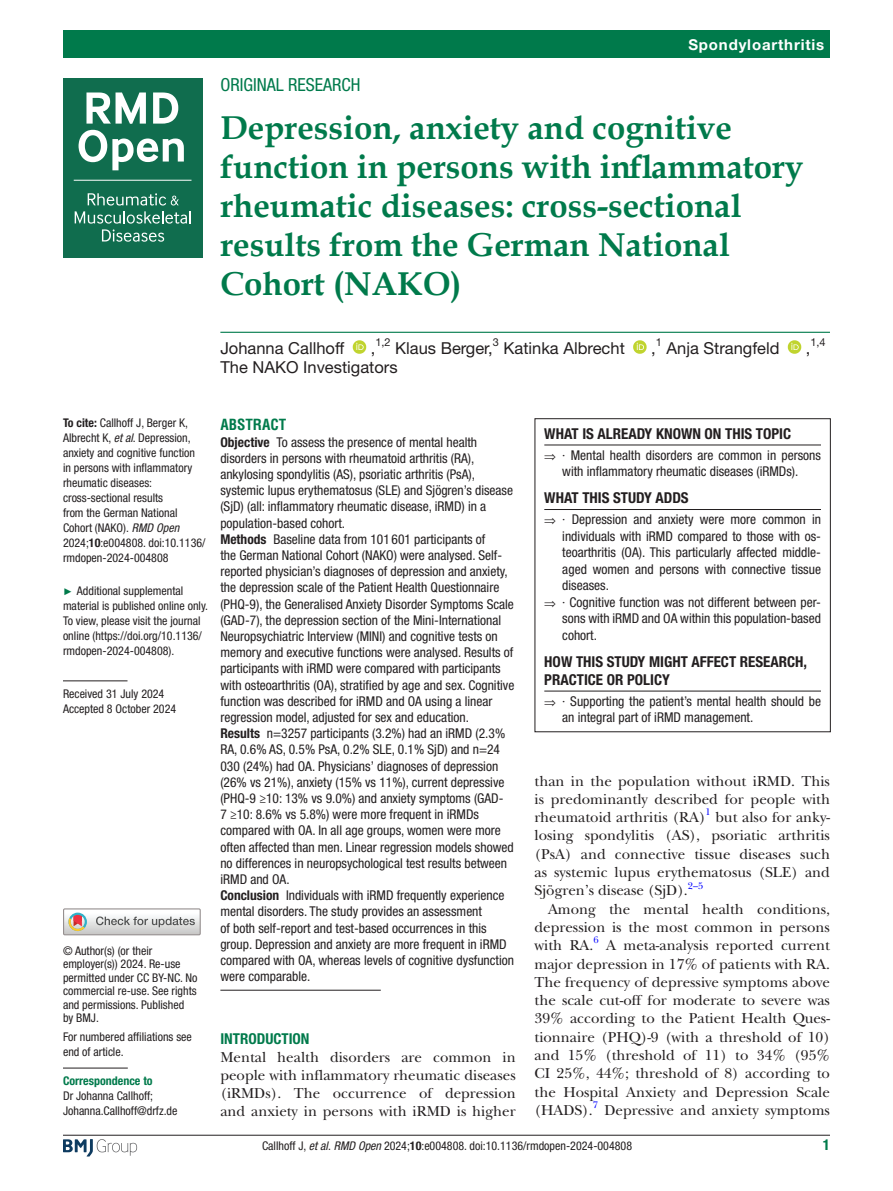
<style>
.page{position:relative;width:893px;height:1191px;background:#fff}
.page>*{position:absolute;margin:0;border:0;box-sizing:border-box;transform-origin:0 0}
.t1{font:700 33px/39px "Book Antiqua";color:#007a4b}
.t2{font:condensed 18px "Helvetica Neue LT Std";color:#007a4b}
.t3{font:16.5px "Helvetica Neue LT Std";color:#231f20}
.t4{font:15px/18.3px "New Baskerville";color:#231f20;text-align:justify}
.t5{font:700 condensed 15px/18px "Helvetica Neue LT Std";color:#231f20}
.t6{font:700 15px "Helvetica Neue LT Std";letter-spacing:.055em;color:#fff}
.t7{font:700 condensed 15px "Helvetica Neue LT Std";color:#007a4b}
.t8{font:700 condensed 15px "Helvetica";color:#007a4b}
.t9{font:condensed 13.5px/16.2px "Helvetica Neue LT Std";color:#231f20}
.t10{font:condensed 12px/15px "Helvetica Neue LT Std";color:#231f20}
.t11{font:700 condensed 12px "Helvetica Neue LT Std";color:#007a4b}
.t12{font:10.95px "Helvetica Neue LT Std";color:#231f20}
.t13{font:9.9px "New Baskerville";color:#00f}
.s1{font-size:16.5px}
.s2{font-weight:700}
.s3{font-style:italic}
.s4{font-family:"Arial";font-stretch:normal;font-size:9.75px;color:#007a4b}
</style>
<div class="page">
<hr style="left:63px;top:1134px;width:767px;height:1px;background:#231f20">
<svg style="left:63px;top:1139px;width:74px;height:17px"></svg>
<hr style="left:220px;top:332px;width:610px;height:1px;background:#007a4b">
<svg style="left:353px;top:340px;width:13px;height:14px"></svg>
<svg style="left:633px;top:340px;width:14px;height:14px"></svg>
<svg style="left:788px;top:340px;width:13px;height:14px"></svg>
<hr style="left:63px;top:680px;width:65px;height:1px;background:#231f20">
<hr style="left:63px;top:1067px;width:65px;height:1px;background:#231f20">
<div style="left:63px;top:908px;width:138px;height:27px;border:1px solid #969090"></div>
<svg style="left:64px;top:909px;width:136px;height:25px"></svg>
<div style="left:63px;top:78px;width:139px;height:179px;background:#106d4e"></div>
<svg style="left:86px;top:92px;width:60px;height:32px"></svg>
<svg style="left:153px;top:92px;width:25px;height:32px"></svg>
<svg style="left:79px;top:130px;width:105px;height:40px"></svg>
<hr style="left:74px;top:180px;width:117px;height:1px;background:#fff">
<svg style="left:88px;top:193px;width:91px;height:12px"></svg>
<svg style="left:75px;top:211px;width:116px;height:31px"></svg>
<div style="left:63px;top:31px;width:767px;height:27px;background:#007a4b"></div>
<hr style="left:220px;top:989px;width:161px;height:1px;background:#231f20">
<hr style="left:544px;top:445px;width:277px;height:1px;background:#231f20">
<hr style="left:544px;top:509px;width:277px;height:1px;background:#231f20">
<hr style="left:544px;top:691px;width:277px;height:1px;background:#231f20">
<div style="left:535px;top:418px;width:296px;height:314px;border:1px solid #231f20"></div>
<p class="t6" style="left:688px;top:35px;width:137px">Spondyloarthritis</p>
<h2 class="t2" style="left:220px;top:74px;width:142px">ORIGINAL RESEARCH</h2>
<h1 class="t1" style="left:220px;top:108px;width:584px">Depression, anxiety and cognitive function in persons with inflammatory rheumatic diseases: cross-sectional results from the German National<br>Cohort (NAKO)</h1>
<p class="t3" style="left:220px;top:338px;width:126px">Johanna Callhoff</p>
<p class="t3" style="left:371px;top:338px;width:256px">,<sup>1,2</sup> Klaus Berger,<sup>3</sup> Katinka Albrecht</p>
<p class="t3" style="left:651px;top:338px;width:130px">,<sup>1</sup> Anja Strangfeld</p>
<p class="t12" style="left:806px;top:336px;width:21px"><span class="s1">,</span>1,4</p>
<p class="t3" style="left:220px;top:357px;width:179px">The NAKO Investigators</p>
<p class="t10" style="left:63px;top:415px;width:144px"><span class="s2">To cite:</span> Callhoff J, Berger K,<br>Albrecht K, <span class="s3">et al</span>. Depression, anxiety and cognitive function in persons with inflammatory rheumatic diseases: cross-sectional results<br>from the German National<br>Cohort (NAKO). <span class="s3">RMD Open<br></span>2024;<span class="s2">10</span>:e004808. doi:10.1136/ rmdopen-2024-004808</p>
<p class="t10" style="left:63px;top:583px;width:147px"><span class="s4">►</span> Additional supplemental material is published online only.<br>To view, please visit the journal online (https://doi.org/10.1136/ rmdopen-2024-004808).</p>
<p class="t10" style="left:63px;top:686px;width:115px">Received 31 July 2024<br>Accepted 8 October 2024</p>
<p class="t10" style="left:63px;top:943px;width:136px;line-height:13.5px">© Author(s) (or their employer(s)) 2024. Re-use permitted under CC BY-NC. No commercial re-use. See rights and permissions. Published by BMJ.</p>
<p class="t10" style="left:63px;top:1029px;width:130px">For numbered affiliations see end of article.</p>
<p class="t11" style="left:63px;top:1073px;width:91px">Correspondence to</p>
<p class="t10" style="left:63px;top:1088px;width:116px">Dr Johanna Callhoff;<br>Johanna.Callhoff@drfz.de</p>
<p class="t8" style="left:220px;top:415px;width:67px">ABSTRACT</p>
<p class="t9" style="left:220px;top:433px;width:296px"><span class="s2">Objective</span> To assess the presence of mental health disorders in persons with rheumatoid arthritis (RA), ankylosing spondylitis (AS), psoriatic arthritis (PsA), systemic lupus erythematosus (SLE) and Sjögren’s disease (SjD) (all: inflammatory rheumatic disease, iRMD) in a population-based cohort.<br><span class="s2">Methods</span> Baseline data from 101 601 participants of<br>the German National Cohort (NAKO) were analysed. Self&shy;reported physician’s diagnoses of depression and anxiety, the depression scale of the Patient Health Questionnaire (PHQ-9), the Generalised Anxiety Disorder Symptoms Scale (GAD-7), the depression section of the Mini-International Neuropsychiatric Interview (MINI) and cognitive tests on memory and executive functions were analysed. Results of participants with iRMD were compared with participants with osteoarthritis (OA), stratified by age and sex. Cognitive function was described for iRMD and OA using a linear regression model, adjusted for sex and education.<br><span class="s2">Results</span> n=3257 participants (3.2%) had an iRMD (2.3% RA, 0.6% AS, 0.5% PsA, 0.2% SLE, 0.1% SjD) and n=24<br>030 (24%) had OA. Physicians’ diagnoses of depression (26% vs 21%), anxiety (15% vs 11%), current depressive (PHQ-9 ≥10: 13% vs 9.0%) and anxiety symptoms (GAD-<br>7 ≥10: 8.6% vs 5.8%) were more frequent in iRMDs compared with OA. In all age groups, women were more often affected than men. Linear regression models showed no differences in neuropsychological test results between iRMD and OA.<br><span class="s2">Conclusion</span> Individuals with iRMD frequently experience mental disorders. The study provides an assessment<br>of both self-report and test-based occurrences in this group. Depression and anxiety are more frequent in iRMD compared with OA, whereas levels of cognitive dysfunction were comparable.</p>
<p class="t7" style="left:220px;top:1030px;width:91px">INTRODUCTION</p>
<p class="t4" style="left:220px;top:1048px;width:297px">Mental health disorders are common in people with inflammatory rheumatic diseases (iRMDs). The occurrence of depression and anxiety in persons with iRMD is higher</p>
<p class="t5" style="left:544px;top:424px;width:248px">WHAT IS ALREADY KNOWN ON THIS TOPIC</p>
<p class="t9" style="left:544px;top:447px;width:278px;text-align:center">⇒ · Mental health disorders are common in persons with inflammatory rheumatic diseases (iRMDs).</p>
<p class="t5" style="left:544px;top:489px;width:146px">WHAT THIS STUDY ADDS</p>
<p class="t9" style="left:544px;top:511px;width:278px">⇒ · Depression and anxiety were more common in</p>
<p class="t9" style="left:562px;top:528px;width:260px">individuals with iRMD compared to those with os-</p>
<p class="t9" style="left:562px;top:544px;width:260px">teoarthritis (OA). This particularly affected middle-</p>
<p class="t9" style="left:562px;top:561px;width:260px">aged women and persons with connective tissue</p>
<p class="t9" style="left:562px;top:577px;width:48px">diseases.</p>
<p class="t9" style="left:544px;top:594px;width:278px">⇒ · Cognitive function was not different between per-</p>
<p class="t9" style="left:562px;top:610px;width:260px">sons with iRMD and OA within this population-based</p>
<p class="t9" style="left:562px;top:627px;width:36px">cohort.</p>
<p class="t5" style="left:544px;top:652px;width:264px">HOW THIS STUDY MIGHT AFFECT RESEARCH,<br>PRACTICE OR POLICY</p>
<p class="t9" style="left:562px;top:693px;width:260px;text-indent:-18px">⇒ · Supporting the patient’s mental health should be an integral part of iRMD management.</p>
<p class="t4" style="left:535px;top:771px;width:297px">than in the population without iRMD. This is predominantly described for people with rheumatoid arthritis (RA)<sup>1</sup> but also for anky&shy;losing spondylitis (AS), psoriatic arthritis (PsA) and connective tissue diseases such as systemic lupus erythematosus (SLE) and Sjögren’s disease (SjD).</p>
<p class="t13" style="left:688px;top:879px;width:17px">2–5</p>
<p class="t4" style="left:535px;top:899px;width:297px;text-indent:14px">Among the mental health conditions, depression is the most common in persons with RA.</p>
<p class="t13" style="left:593px;top:934px;width:7px">6</p>
<p class="t4" style="left:535px;top:936px;width:297px;text-indent:72px">A meta-analysis reported current major depression in 17% of patients with RA.<br>The frequency of depressive symptoms above the scale cut-off for moderate to severe was 39% according to the Patient Health Ques&shy;tionnaire (PHQ)-9 (with a threshold of 10) and 15% (threshold of 11) to 34% (95% CI 25%, 44%; threshold of 8) according to the Hospital Anxiety and Depression Scale (HADS).</p>
<p class="t13" style="left:593px;top:1099px;width:7px">7</p>
<p class="t4" style="left:604px;top:1101px;width:227px">Depressive and anxiety symptoms</p>
<p class="t10" style="left:262px;top:1138px;width:372px">Callhoff J, <span class="s3">et al</span>. <span class="s3">RMD Open</span> 2024;<span class="s2">10</span>:e004808. doi:10.1136/rmdopen-2024-004808</p>
<p class="t7" style="left:823px;top:1135px;width:9px">1</p>
</div>
